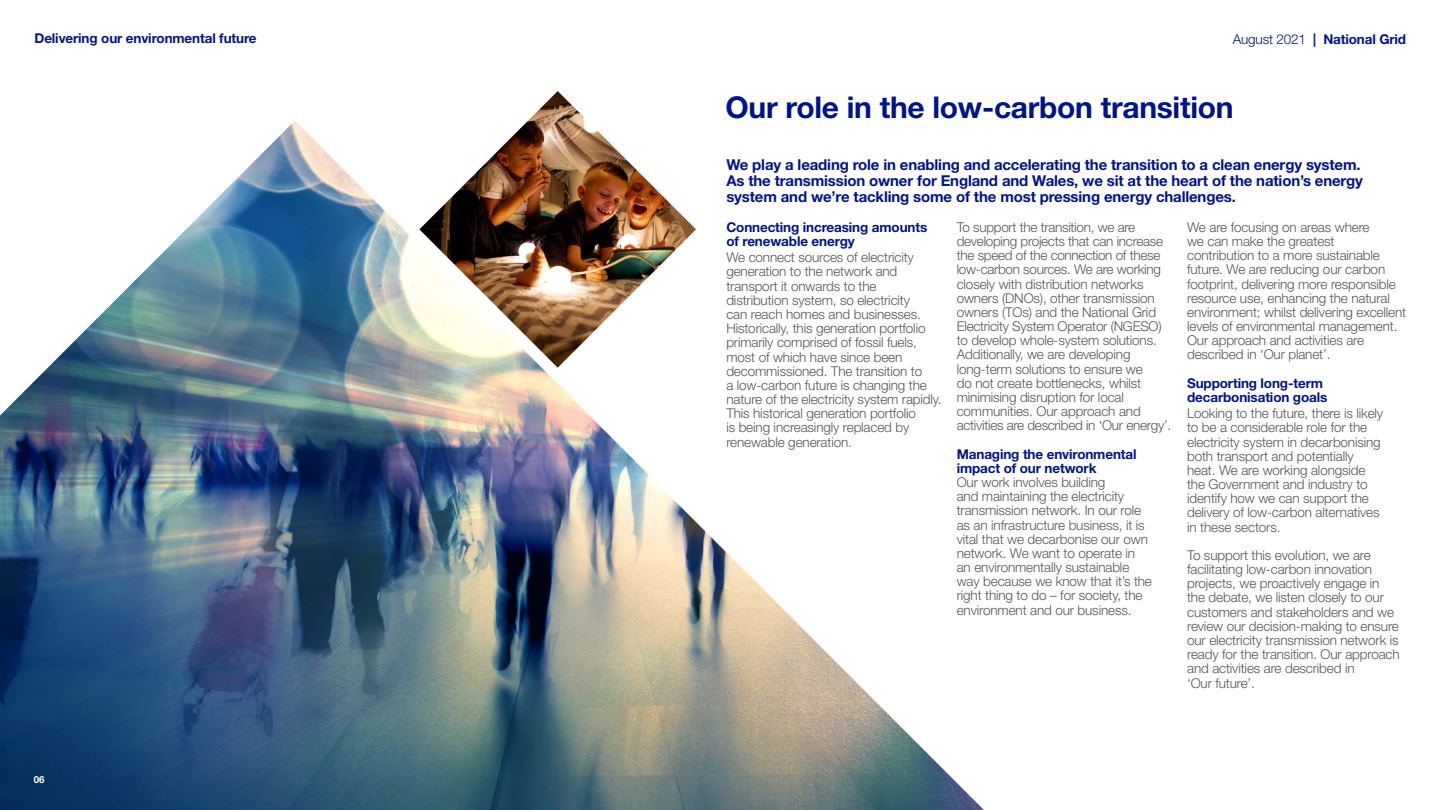
<style>
.page{position:relative;width:1440px;height:810px;background:#fff}
.page>*{position:absolute;margin:0;border:0;box-sizing:border-box;transform-origin:0 0}
.t1{font:700 30px "Helvetica Neue LT Std";letter-spacing:-.01em;color:#00148c}
.t2{font:700 15px/15.8px "Helvetica Neue LT Std";letter-spacing:-.01em;color:#00148c}
.t3{font:300 13.5px/14.2px "Helvetica Neue LT Std";letter-spacing:-.01em;color:#55555a}
.t4{font:700 13.5px/14.2px "Helvetica Neue LT Std";letter-spacing:-.01em;color:#00148c}
.t5{font:700 9.75px "Helvetica Neue LT Std";color:#fff}
.s1{font-weight:300}
</style>
<div class="page">
<img style="left:0;top:121px;width:984px;height:689px">
<img style="left:419px;top:91px;width:277px;height:277px">
<p class="t4" style="left:34px;top:31px;width:224px">Delivering our environmental future</p>
<p class="t4" style="left:1233px;top:32px;width:175px"><span class="s1">August 2021</span> | National Grid</p>
<h1 class="t1" style="left:726px;top:89px;width:509px">Our role in the low-carbon transition</h1>
<p class="t2" style="left:726px;top:157px;width:638px">We play a leading role in enabling and accelerating the transition to a clean energy system.<br>As the transmission owner for England and Wales, we sit at the heart of the nation’s energy system and we’re tackling some of the most pressing energy challenges.</p>
<p class="t5" style="left:34px;top:774px;width:12px">06</p>
<p class="t4" style="left:726px;top:220px;width:202px">Connecting increasing amounts of renewable energy</p>
<p class="t3" style="left:726px;top:250px;width:217px">We connect sources of electricity generation to the network and transport it onwards to the distribution system, so electricity<br>can reach homes and businesses.<br>Historically, this generation portfolio primarily comprised of fossil fuels, most of which have since been decommissioned. The transition to<br>a low-carbon future is changing the nature of the electricity system rapidly.<br>This historical generation portfolio<br>is being increasingly replaced by renewable generation.</p>
<p class="t3" style="left:957px;top:220px;width:216px">To support the transition, we are developing projects that can increase the speed of the connection of these low-carbon sources. We are working closely with distribution networks owners (DNOs), other transmission owners (TOs) and the National Grid Electricity System Operator (NGESO) to develop whole-system solutions.<br>Additionally, we are developing long‑term solutions to ensure we<br>do not create bottlenecks, whilst minimising disruption for local communities. Our approach and activities are described in ‘Our energy’.</p>
<p class="t4" style="left:957px;top:446px;width:181px">Managing the environmental impact of our network</p>
<p class="t3" style="left:957px;top:475px;width:197px">Our work involves building<br>and maintaining the electricity transmission network. In our role as an infrastructure business, it is vital that we decarbonise our own network. We want to operate in an environmentally sustainable way because we know that it’s the right thing to do – for society, the environment and our business.</p>
<p class="t3" style="left:1187px;top:220px;width:221px">We are focusing on areas where<br>we can make the greatest<br>contribution to a more sustainable future. We are reducing our carbon footprint, delivering more responsible resource use, enhancing the natural environment; whilst delivering excellent levels of environmental management.<br>Our approach and activities are described in ‘Our planet’.</p>
<p class="t4" style="left:1187px;top:376px;width:142px">Supporting long-term decarbonisation goals</p>
<p class="t3" style="left:1187px;top:406px;width:198px">Looking to the future, there is likely to be a considerable role for the electricity system in decarbonising both transport and potentially heat. We are working alongside the Government and industry to identify how we can support the delivery of low-carbon alternatives in these sectors.</p>
<p class="t3" style="left:1187px;top:548px;width:214px">To support this evolution, we are facilitating low-carbon innovation projects, we proactively engage in the debate, we listen closely to our customers and stakeholders and we review our decision-making to ensure our electricity transmission network is ready for the transition. Our approach and activities are described in<br>‘Our future’.</p>
</div>
